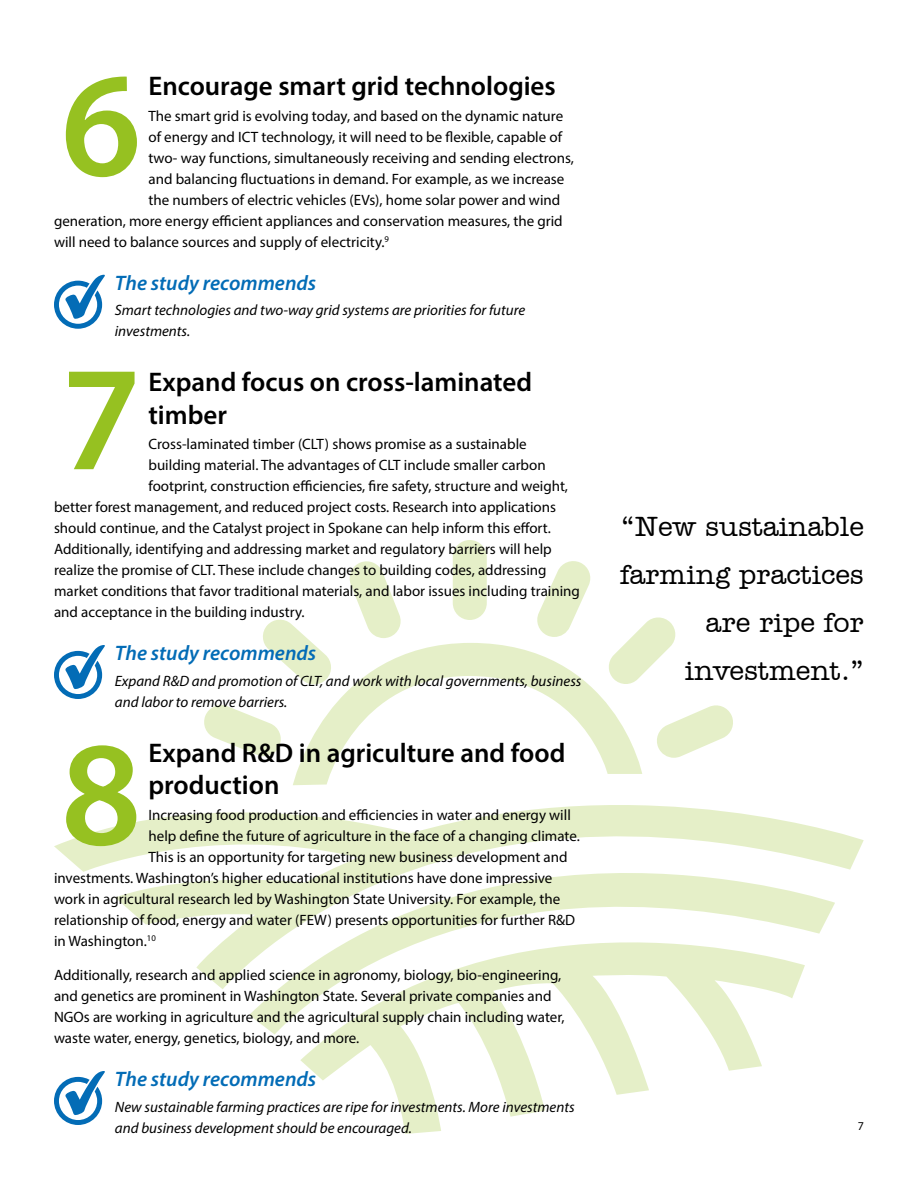
<style>
.page{position:relative;width:918px;height:1188px;background:#fff}
.page>*{position:absolute;margin:0;border:0;box-sizing:border-box;transform-origin:0 0}
.t1{font:600 150px "Myriad Pro";color:#96c121}
.t2{font:500 28.5px/48px "Amer Typewriter IT Cby BT";color:#000;text-align:right}
.t3{font:600 27px/32.4px "Myriad Pro";color:#000}
.t4{font:italic 600 21px "Myriad Pro";color:#036cb6}
.t5{font:15px/21px "Myriad Pro";color:#000}
.t6{font:italic 15px/21px "Myriad Pro";color:#000}
.t7{font:12px "Myriad Pro";color:#000}
</style>
<div class="page">
<svg style="left:54px;top:643px;width:810px;height:491px"></svg>
<div style="left:453px;top:540px;width:34px;height:80px;background:#e5efc8;border-radius:17px"></div>
<svg style="left:202px;top:703px;width:81px;height:53px"></svg>
<svg style="left:261px;top:619px;width:72px;height:65px"></svg>
<svg style="left:349px;top:561px;width:52px;height:77px"></svg>
<svg style="left:537px;top:561px;width:54px;height:76px"></svg>
<svg style="left:607px;top:617px;width:70px;height:67px"></svg>
<svg style="left:655px;top:703px;width:80px;height:55px"></svg>
<svg style="left:54px;top:275px;width:51px;height:54px"></svg>
<svg style="left:54px;top:645px;width:52px;height:54px"></svg>
<svg style="left:54px;top:1071px;width:52px;height:54px"></svg>
<h3 class="t3" style="left:148px;top:69px;width:409px">Encourage smart grid technologies</h3>
<p class="t5" style="left:148px;top:105px;width:416px">The smart grid is evolving today, and based on the dynamic nature</p>
<p class="t5" style="left:148px;top:126px;width:415px">of energy and ICT technology, it will need to be flexible, capable of</p>
<p class="t5" style="left:148px;top:147px;width:427px">two- way functions, simultaneously receiving and sending electrons,</p>
<p class="t5" style="left:148px;top:168px;width:417px">and balancing fluctuations in demand. For example, as we increase</p>
<p class="t5" style="left:148px;top:189px;width:413px">the numbers of electric vehicles (EVs), home solar power and wind</p>
<p class="t5" style="left:54px;top:210px;width:510px">generation, more energy efficient appliances and conservation measures, the grid</p>
<p class="t5" style="left:54px;top:231px;width:337px">will need to balance sources and supply of electricity.<sup>9</sup></p>
<h3 class="t4" style="left:115px;top:270px;width:203px">The study recommends</h3>
<p class="t6" style="left:115px;top:300px;width:412px">Smart technologies and two-way grid systems are priorities for future investments.</p>
<h3 class="t3" style="left:148px;top:365px;width:385px">Expand focus on cross-laminated timber</h3>
<p class="t5" style="left:148px;top:433px;width:380px">Cross-laminated timber (CLT) shows promise as a sustainable</p>
<p class="t5" style="left:148px;top:454px;width:399px">building material. The advantages of CLT include smaller carbon</p>
<p class="t5" style="left:148px;top:475px;width:421px">footprint, construction efficiencies, fire safety, structure and weight,</p>
<p class="t5" style="left:54px;top:496px;width:504px">better forest management, and reduced project costs. Research into applications</p>
<p class="t5" style="left:54px;top:517px;width:498px">should continue, and the Catalyst project in Spokane can help inform this effort.</p>
<p class="t5" style="left:54px;top:538px;width:499px">Additionally, identifying and addressing market and regulatory barriers will help</p>
<p class="t5" style="left:54px;top:559px;width:494px">realize the promise of CLT. These include changes to building codes, addressing</p>
<p class="t5" style="left:54px;top:580px;width:527px">market conditions that favor traditional materials, and labor issues including training</p>
<p class="t5" style="left:54px;top:601px;width:252px">and acceptance in the building industry.</p>
<h3 class="t4" style="left:115px;top:640px;width:203px">The study recommends</h3>
<p class="t6" style="left:115px;top:670px;width:468px">Expand R&amp;D and promotion of CLT, and work with local governments, business and labor to remove barriers.</p>
<h3 class="t3" style="left:148px;top:736px;width:418px">Expand R&amp;D in agriculture and food production</h3>
<p class="t5" style="left:148px;top:804px;width:424px">Increasing food production and efficiencies in water and energy will</p>
<p class="t5" style="left:148px;top:825px;width:433px">help define the future of agriculture in the face of a changing climate.</p>
<p class="t5" style="left:148px;top:846px;width:421px">This is an opportunity for targeting new business development and</p>
<p class="t5" style="left:54px;top:867px;width:500px">investments. Washington’s higher educational institutions have done impressive</p>
<p class="t5" style="left:54px;top:888px;width:508px">work in agricultural research led by Washington State University. For example, the</p>
<p class="t5" style="left:54px;top:909px;width:523px">relationship of food, energy and water (FEW) presents opportunities for further R&amp;D</p>
<p class="t5" style="left:54px;top:930px;width:103px">in Washington.<sup>10</sup></p>
<p class="t5" style="left:54px;top:964px;width:512px">Additionally, research and applied science in agronomy, biology, bio-engineering, and genetics are prominent in Washington State. Several private companies and NGOs are working in agriculture and the agricultural supply chain including water, waste water, energy, genetics, biology, and more.</p>
<h3 class="t4" style="left:115px;top:1066px;width:203px">The study recommends</h3>
<p class="t6" style="left:115px;top:1096px;width:461px">New sustainable farming practices are ripe for investments. More investments and business development should be encouraged.</p>
<h1 class="t1" style="left:61px;top:30px;width:82px">6</h1>
<h1 class="t1" style="left:61px;top:323px;width:82px">7</h1>
<h1 class="t1" style="left:61px;top:699px;width:82px">8</h1>
<h2 class="t2" style="left:620px;top:502px;width:245px">“New sustainable farming practices are ripe for investment.”</h2>
<p class="t7" style="left:858px;top:1118px;width:8px">7</p>
</div>
